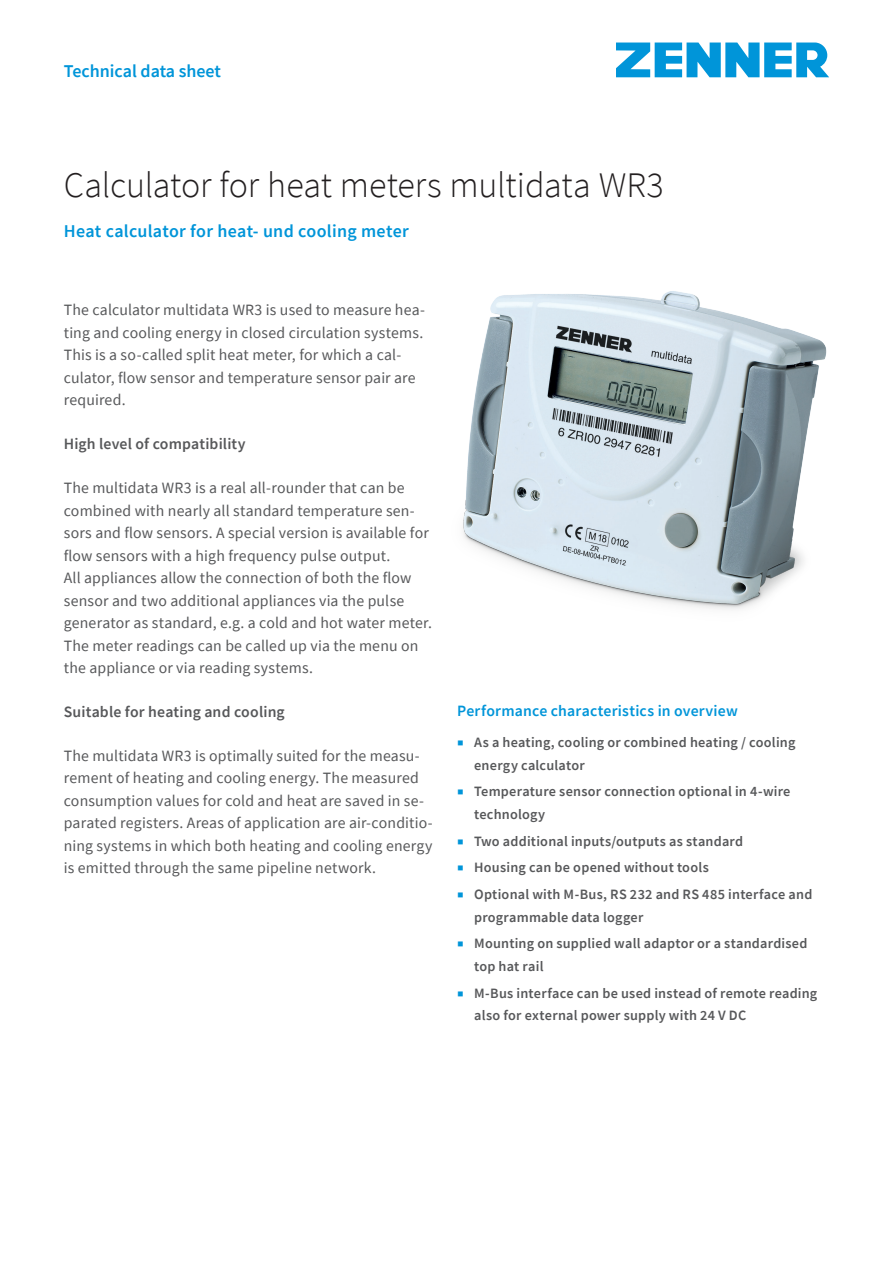
<style>
.page{position:relative;width:893px;height:1263px;background:#fff}
.page>*{position:absolute;margin:0;border:0;box-sizing:border-box;transform-origin:0 0}
.t1{font:300 36px "Source Sans Pro";letter-spacing:-.005em;color:#231f20}
.t2{font:600 18px "Source Sans Pro";letter-spacing:.01em;color:#0095d9}
.t3{font:15.75px/22.5px "Source Sans Pro";letter-spacing:.01em;color:#57585a}
.t4{font:600 15.75px "Source Sans Pro";letter-spacing:.01em;color:#57585a}
.t5{font:600 15.75px "Source Sans Pro";letter-spacing:.01em;color:#0095d9}
.t6{font:600 14.25px/22.5px "Source Sans Pro";letter-spacing:.015em;color:#57585a}
.s1{font-weight:400;font-size:6px;color:#0095d9}
</style>
<div class="page">
<svg style="left:616px;top:43px;width:213px;height:34px"></svg>
<img style="left:463px;top:291px;width:364px;height:319px">
<p class="t2" style="left:64px;top:59px;width:159px">Technical data sheet</p>
<h1 class="t1" style="left:64px;top:163px;width:601px">Calculator for heat meters multidata WR3</h1>
<p class="t2" style="left:64px;top:219px;width:347px">Heat calculator for heat- und cooling meter</p>
<p class="t3" style="left:64px;top:299px;width:363px">The calculator multidata WR3 is used to measure hea&shy;ting and cooling energy in closed circulation systems.<br>This is a so-called split heat meter, for which a cal&shy;culator, flow sensor and temperature sensor pair are required.</p>
<p class="t4" style="left:64px;top:434px;width:183px">High level of compatibility</p>
<p class="t3" style="left:64px;top:476px;width:370px">The multidata WR3 is a real all-rounder that can be combined with nearly all standard temperature sen&shy;sors and flow sensors. A special version is available for flow sensors with a high frequency pulse output.<br>All appliances allow the connection of both the flow sensor and two additional appliances via the pulse generator as standard, e.g. a cold and hot water meter.<br>The meter readings can be called up via the menu on the appliance or via reading systems.</p>
<p class="t4" style="left:64px;top:701px;width:223px">Suitable for heating and cooling</p>
<p class="t3" style="left:64px;top:744px;width:371px">The multidata WR3 is optimally suited for the measu&shy;rement of heating and cooling energy. The measured consumption values for cold and heat are saved in se&shy;parated registers. Areas of application are air-conditio&shy;ning systems in which both heating and cooling energy is emitted through the same pipeline network.</p>
<p class="t5" style="left:457px;top:700px;width:282px">Performance characteristics in overview</p>
<p class="t6" style="left:474px;top:731px;width:323px;text-indent:-16px"><span class="s1">■</span> As a heating, cooling or combined heating / cooling energy calculator</p>
<p class="t6" style="left:474px;top:780px;width:318px;text-indent:-16px"><span class="s1">■</span> Temperature sensor connection optional in 4-wire technology</p>
<p class="t6" style="left:458px;top:829px;width:287px"><span class="s1">■</span> Two additional inputs/outputs as standard</p>
<p class="t6" style="left:458px;top:856px;width:252px"><span class="s1">■</span> Housing can be opened without tools</p>
<p class="t6" style="left:474px;top:883px;width:340px;text-indent:-16px"><span class="s1">■</span> Optional with M-Bus, RS 232 and RS 485 interface and programmable data logger</p>
<p class="t6" style="left:474px;top:932px;width:335px;text-indent:-16px"><span class="s1">■</span> Mounting on supplied wall adaptor or a standardised top hat rail</p>
<p class="t6" style="left:474px;top:981px;width:345px;text-indent:-16px"><span class="s1">■</span> M-Bus interface can be used instead of remote reading also for external power supply with 24 V DC</p>
</div>
